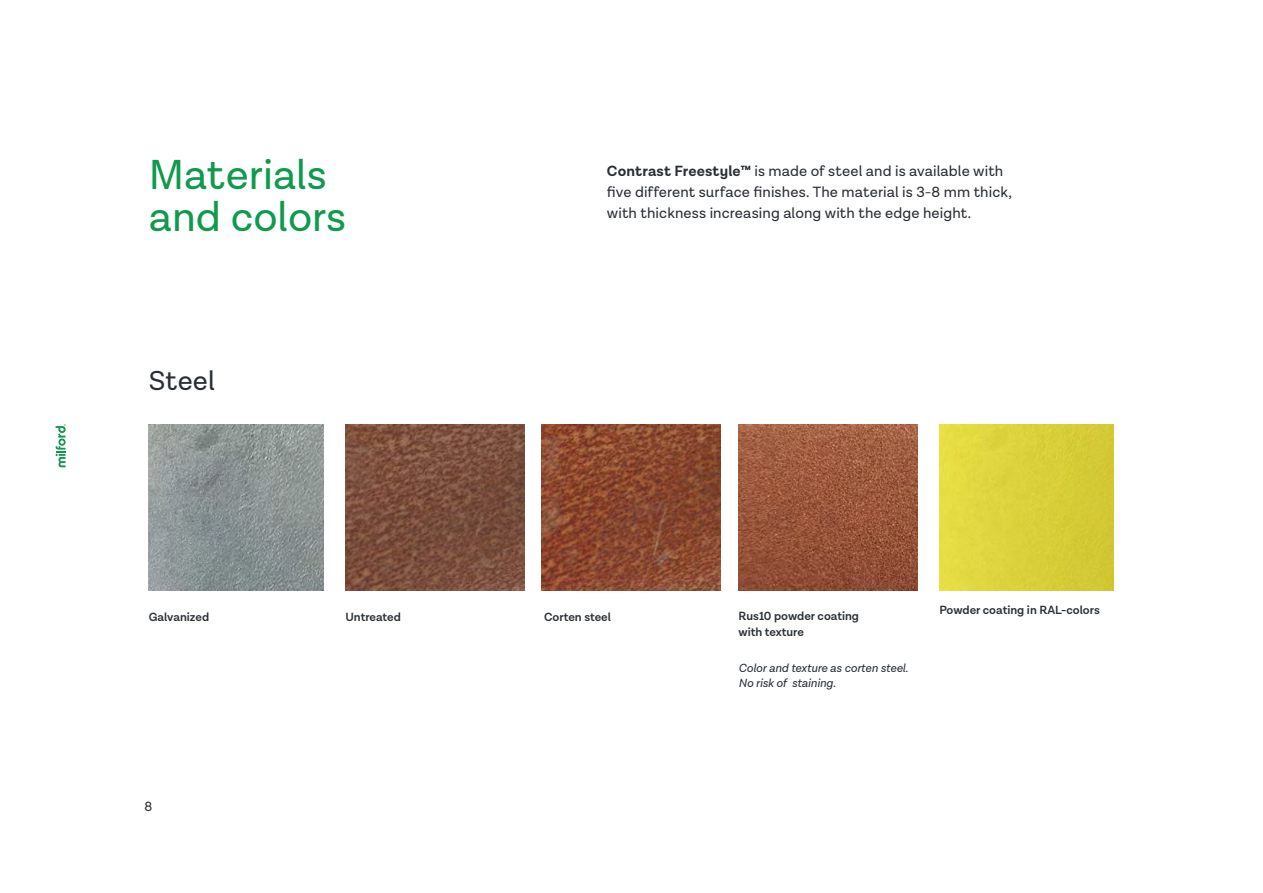
<style>
.page{position:relative;width:1263px;height:893px;background:#fff}
.page>*{position:absolute;margin:0;border:0;box-sizing:border-box;transform-origin:0 0}
.t1{font:42.45px "Lota Grotesque Alt 2";color:#0f9a4d}
.t2{font:27.75px "Lota Grotesque Alt 2";color:#2a2f35}
.Brødtekst_lille{font:15px/21px "Lota Grotesque Alt 2";letter-spacing:.005em;color:#2a2f35}
.t3{font:13.5px "Lota Grotesque Alt 2";color:#2a2f35}
.Billedtekst{font:600 12px/16.4px "Lota Grotesque";color:#2a2f35}
.Billedtekst-2{font:italic 12px/14.5px "Lota Grotesque";color:#2a2f35}
.s1{font-weight:700}
</style>
<div class="page">
<svg style="left:56px;top:424px;width:10px;height:43px"></svg>
<img style="left:149px;top:424px;width:174px;height:166px">
<img style="left:542px;top:424px;width:178px;height:166px">
<img style="left:738px;top:424px;width:179px;height:166px">
<img style="left:345px;top:424px;width:179px;height:166px">
<img style="left:939px;top:424px;width:175px;height:166px">
<h1 class="t1" style="left:149px;top:151px;width:180px">Materials</h1>
<h1 class="t1" style="left:149px;top:193px;width:199px">and colors</h1>
<h1 class="t2" style="left:149px;top:365px;width:68px">Steel</h1>
<p class="Brødtekst_lille" style="left:607px;top:161px;width:406px"><span class="s1">Contrast Freestyle™</span> is made of steel and is available with five different surface finishes. The material is 3-8 mm thick, with thickness increasing along with the edge height.</p>
<p class="Billedtekst" style="left:149px;top:609px;width:62px">Galvanized</p>
<p class="Billedtekst" style="left:544px;top:609px;width:68px">Corten steel</p>
<p class="Billedtekst" style="left:738px;top:608px;width:122px">Rus10 powder coating with texture</p>
<p class="Billedtekst-2" style="left:738px;top:661px;width:171px">Color and texture as corten steel.<br>No risk of staining.</p>
<p class="Billedtekst" style="left:345px;top:609px;width:57px">Untreated</p>
<p class="Billedtekst" style="left:939px;top:602px;width:162px">Powder coating in RAL-colors</p>
<p class="t3" style="left:145px;top:799px;width:9px">8</p>
</div>
